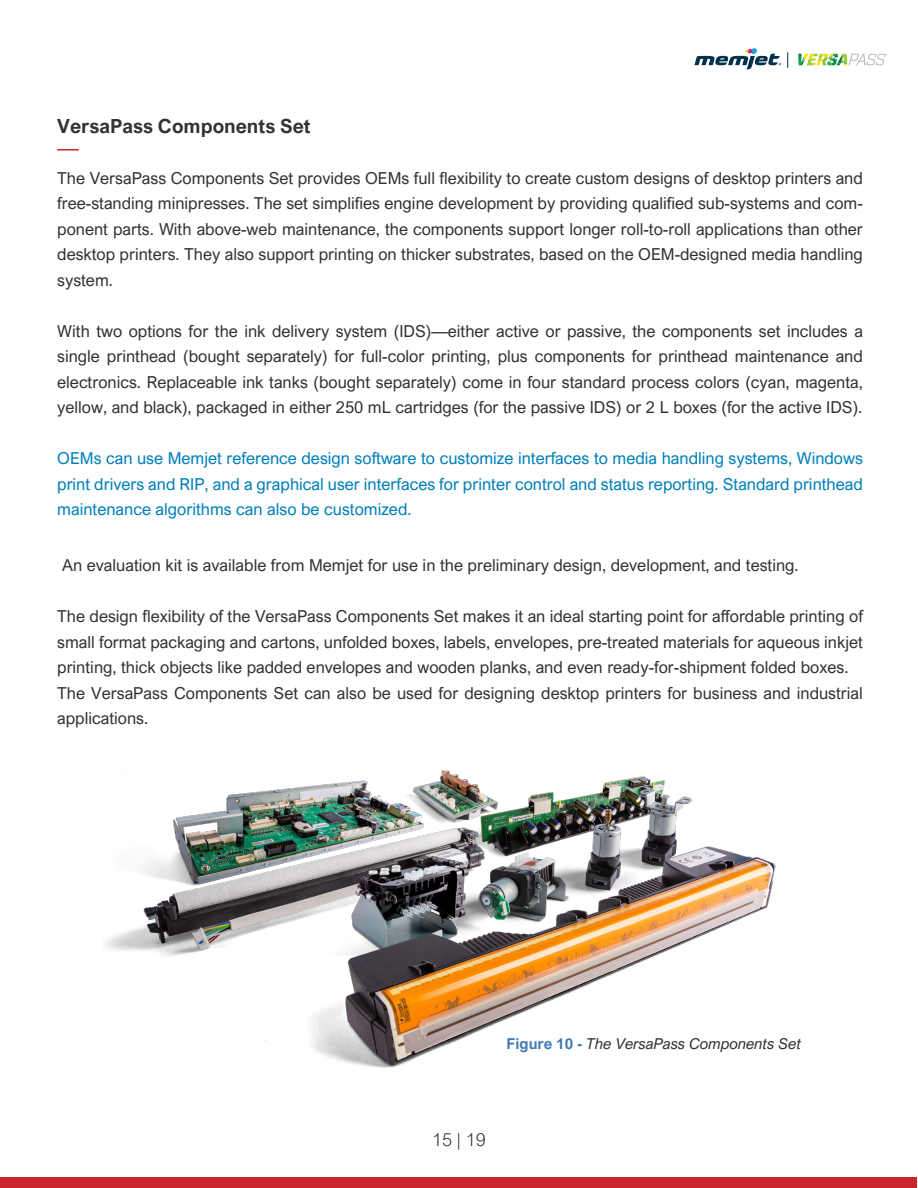
<style>
.page{position:relative;width:918px;height:1188px;background:#fff}
.page>*{position:absolute;margin:0;border:0;box-sizing:border-box;transform-origin:0 0}
.t1{font:700 19.5px "Arial Nova";color:#313335}
.t2{font:300 18px "Arial Nova";color:#313335}
.t3{font:16.5px/25.5px "Arial Nova";color:#313335;text-align:justify}
.t4{font:16.5px/25.5px "Arial Nova";color:#007fba;text-align:justify}
.t5{font:italic 15px "Arial Nova";color:#313335}
.s1{font-weight:700;font-style:normal;color:#427bb1}
</style>
<div class="page">
<div style="left:1px;top:1178px;width:916px;height:10px;background:#cb242d"></div>
<img style="left:106px;top:770px;width:670px;height:298px">
<hr style="left:57px;top:149px;width:22px;height:2px;background:#c9252c">
<svg style="left:694px;top:48px;width:87px;height:22px"></svg>
<svg style="left:787px;top:52px;width:1px;height:16px"></svg>
<svg style="left:798px;top:54px;width:90px;height:12px"></svg>
<p class="t1" style="left:57px;top:115px;width:255px">VersaPass Components Set</p>
<p class="t3" style="left:57px;top:165px;width:807px">The VersaPass Components Set provides OEMs full flexibility to create custom designs of desktop printers and free-standing minipresses. The set simplifies engine development by providing qualified sub-systems and com&shy;ponent parts. With above-web maintenance, the components support longer roll-to-roll applications than other desktop printers. They also support printing on thicker substrates, based on the OEM-designed media handling system.</p>
<p class="t3" style="left:57px;top:318px;width:807px">With two options for the ink delivery system (IDS)—either active or passive, the components set includes a single printhead (bought separately) for full-color printing, plus components for printhead maintenance and electronics. Replaceable ink tanks (bought separately) come in four standard process colors (cyan, magenta, yellow, and black), packaged in either 250 mL cartridges (for the passive IDS) or 2 L boxes (for the active IDS).</p>
<p class="t4" style="left:57px;top:446px;width:807px">OEMs can use Memjet reference design software to customize interfaces to media handling systems, Windows print drivers and RIP, and a graphical user interfaces for printer control and status reporting. Standard printhead maintenance algorithms can also be customized.</p>
<p class="t3" style="left:62px;top:553px;width:738px">An evaluation kit is available from Memjet for use in the preliminary design, development, and testing.</p>
<p class="t3" style="left:57px;top:604px;width:807px">The design flexibility of the VersaPass Components Set makes it an ideal starting point for affordable printing of small format packaging and cartons, unfolded boxes, labels, envelopes, pre-treated materials for aqueous inkjet printing, thick objects like padded envelopes and wooden planks, and even ready-for-shipment folded boxes.</p>
<p class="t3" style="left:57px;top:680px;width:807px">The VersaPass Components Set can also be used for designing desktop printers for business and industrial applications.</p>
<p class="t5" style="left:507px;top:1035px;width:296px"><span class="s1">Figure 10 -</span> The VersaPass Components Set</p>
<p class="t2" style="left:432px;top:1129px;width:55px">15 | 19</p>
</div>
